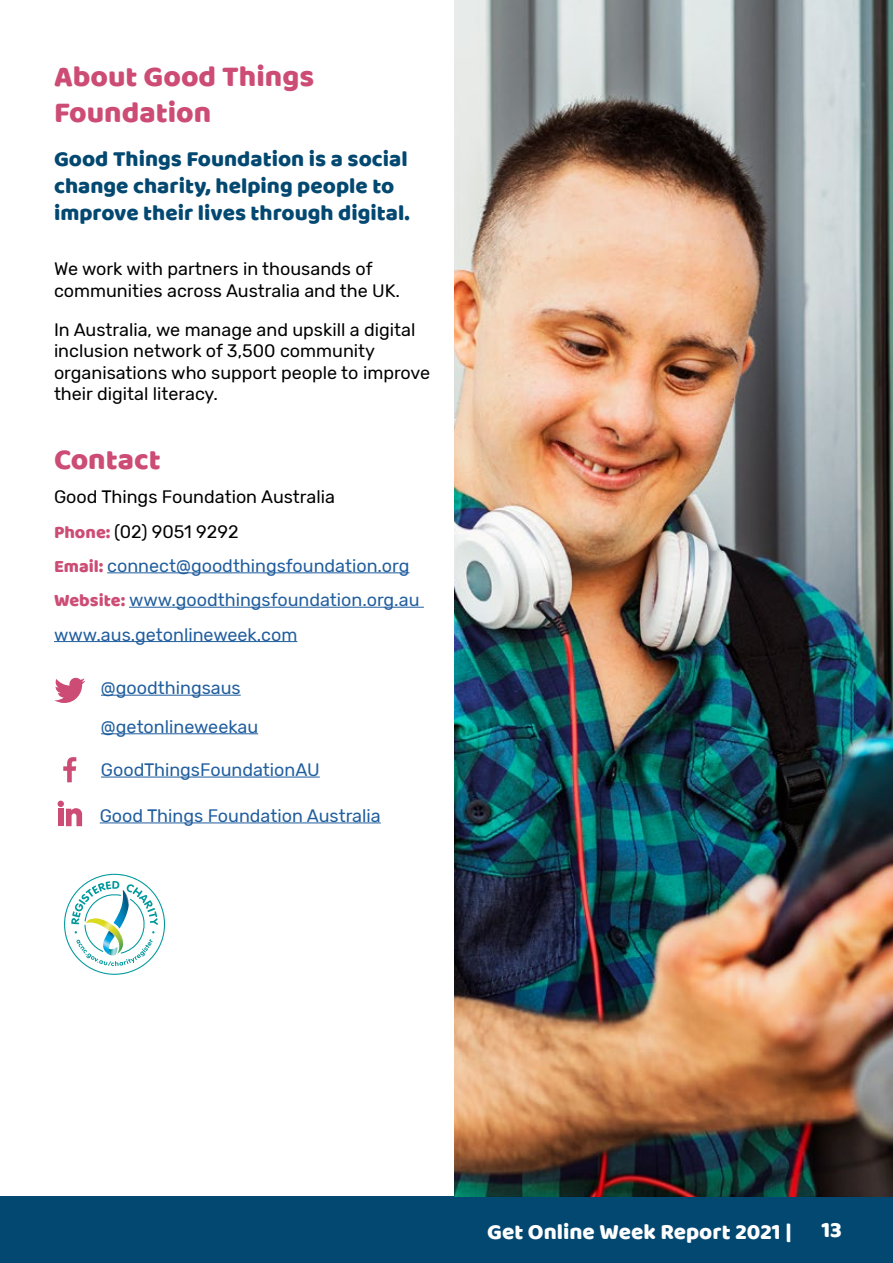
<style>
.page{position:relative;width:893px;height:1263px;background:#fff}
.page>*{position:absolute;margin:0;border:0;box-sizing:border-box;transform-origin:0 0}
.t1{font:30px/36px "Baloo";color:#cd4c75}
.t2{font:22.5px/27px "Baloo";color:#034871}
.t3{font:22.5px "Baloo";color:#fff}
.t4{font:18px/21.6px "Rubik";color:#000}
.t5{font:18px "Rubik";color:#215e9e}
.s1{font-family:"Baloo";color:#cd4c75}
</style>
<div class="page">
<div style="left:0;top:1196px;width:893px;height:67px;background:#034871"></div>
<img style="left:454px;top:0;width:439px;height:1196px">
<hr style="left:107px;top:572px;width:302px;height:1px;background:#215e9e">
<hr style="left:129px;top:607px;width:295px;height:1px;background:#215e9e">
<hr style="left:54px;top:641px;width:243px;height:1px;background:#215e9e">
<svg style="left:54px;top:678px;width:31px;height:25px"></svg>
<svg style="left:63px;top:757px;width:13px;height:25px"></svg>
<svg style="left:58px;top:801px;width:24px;height:25px"></svg>
<hr style="left:100px;top:822px;width:281px;height:1px;background:#215e9e">
<hr style="left:101px;top:777px;width:219px;height:1px;background:#215e9e">
<hr style="left:101px;top:695px;width:140px;height:1px;background:#215e9e">
<hr style="left:101px;top:733px;width:157px;height:1px;background:#215e9e">
<svg style="left:64px;top:873px;width:102px;height:101px"></svg>
<h2 class="t1" style="left:54px;top:57px;width:262px">About Good Things<br>Foundation</h2>
<p class="t2" style="left:54px;top:145px;width:357px">Good Things Foundation is a social change charity, helping people to improve their lives through digital.</p>
<p class="t4" style="left:54px;top:259px;width:348px">We work with partners in thousands of communities across Australia and the UK.</p>
<p class="t4" style="left:54px;top:319px;width:378px">In Australia, we manage and upskill a digital inclusion network of 3,500 community organisations who support people to improve their digital literacy.</p>
<h3 class="t1" style="left:54px;top:440px;width:108px">Contact</h3>
<p class="t4" style="left:54px;top:487px;width:282px">Good Things Foundation Australia</p>
<p class="t4" style="left:54px;top:521px;width:186px"><span class="s1">Phone:</span> (02) 9051 9292</p>
<p class="t5" style="left:54px;top:555px;width:357px"><span class="s1">Email:</span> connect@goodthingsfoundation.org</p>
<p class="t5" style="left:54px;top:590px;width:367px"><span class="s1">Website:</span> www.goodthingsfoundation.org.au</p>
<p class="t5" style="left:54px;top:624px;width:245px">www.aus.getonlineweek.com</p>
<p class="t5" style="left:101px;top:678px;width:141px">@goodthingsaus</p>
<p class="t5" style="left:101px;top:716px;width:159px">@getonlineweekau</p>
<p class="t5" style="left:101px;top:760px;width:220px">GoodThingsFoundationAU</p>
<p class="t5" style="left:100px;top:806px;width:282px">Good Things Foundation Australia</p>
<p class="t3" style="left:487px;top:1218px;width:306px">Get Online Week Report 2021 |</p>
<p class="t3" style="left:821px;top:1216px;width:22px">13</p>
</div>
